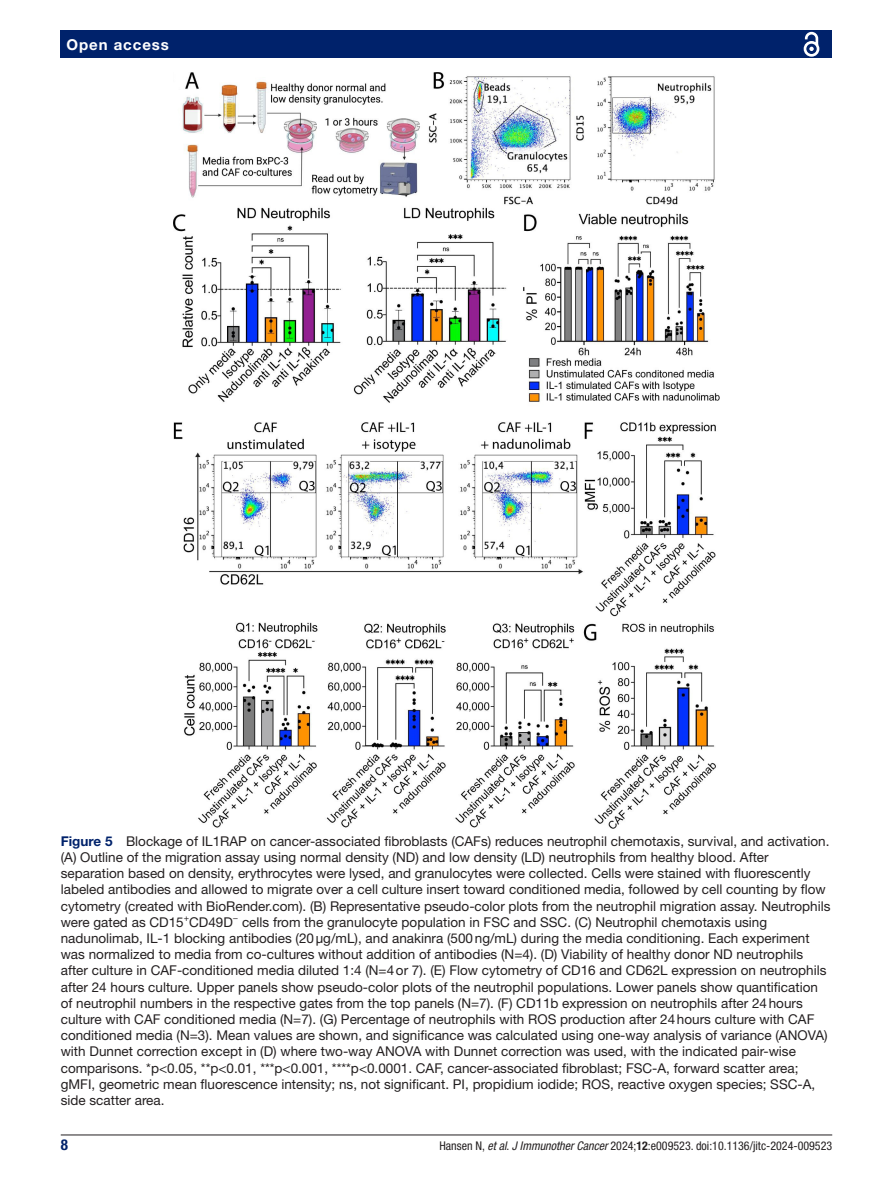
<style>
.page{position:relative;width:893px;height:1191px;background:#fff}
.page>*{position:absolute;margin:0;border:0;box-sizing:border-box;transform-origin:0 0}
.t1{font:700 15px "Helvetica Neue LT Std";letter-spacing:.065em;color:#fff}
.t2{font:700 condensed 15px "Helvetica Neue LT Std";color:#00226b}
.t3{font:13.5px/16.2px "Helvetica Neue LT Std";color:#231f20}
.t4{font:condensed 12px "Helvetica Neue LT Std";color:#231f20}
.t5{font:9px "Helvetica Neue LT Std";color:#231f20}
.s1{font-weight:700;color:#00226b}
.s2{font-style:italic}
.s3{font-weight:700}
</style>
<div class="page">
<hr style="left:61px;top:1134px;width:771px;height:1px;background:#231f20">
<div style="left:61px;top:31px;width:771px;height:27px;background:#00226b"></div>
<svg style="left:803px;top:31px;width:17px;height:26px"></svg>
<img style="left:174px;top:73px;width:545px;height:755px">
<p class="t1" style="left:66px;top:35px;width:104px">Open access</p>
<p class="t3" style="left:61px;top:832px;width:771px"><span class="s1">Figure 5</span> Blockage of IL1RAP on cancer-associated fibroblasts (CAFs) reduces neutrophil chemotaxis, survival, and activation. (A) Outline of the migration assay using normal density (ND) and low density (LD) neutrophils from healthy blood. After separation based on density, erythrocytes were lysed, and granulocytes were collected. Cells were stained with fluorescently labeled antibodies and allowed to migrate over a cell culture insert toward conditioned media, followed by cell counting by flow cytometry (created with BioRender.com). (B) Representative pseudo-color plots from the neutrophil migration assay. Neutrophils were gated as CD15 CD49D</p>
<p class="t5" style="left:184px;top:912px;width:7px">+</p>
<p class="t5" style="left:233px;top:912px;width:7px">−</p>
<p class="t3" style="left:61px;top:913px;width:768px;text-indent:181px">cells from the granulocyte population in FSC and SSC. (C) Neutrophil chemotaxis using nadunolimab, IL-1 blocking antibodies (20µg/mL), and anakinra (500ng/mL) during the media conditioning. Each experiment was normalized to media from co-cultures without addition of antibodies (N=4). (D) Viability of healthy donor ND neutrophils after culture in CAF-conditioned media diluted 1:4 (N=4or 7). (E) Flow cytometry of CD16 and CD62L expression on neutrophils after 24 hours culture. Upper panels show pseudo-color plots of the neutrophil populations. Lower panels show quantification of neutrophil numbers in the respective gates from the top panels (N=7). (F) CD11b expression on neutrophils after 24hours culture with CAF conditioned media (N=7). (G) Percentage of neutrophils with ROS production after 24hours culture with CAF conditioned media (N=3). Mean values are shown, and significance was calculated using one-way analysis of variance (ANOVA) with Dunnet correction except in (D) where two-way ANOVA with Dunnet correction was used, with the indicated pair-wise comparisons. *p&lt;0.05, **p&lt;0.01, ***p&lt;0.001, ****p&lt;0.0001. CAF, cancer-associated fibroblast; FSC-A, forward scatter area; gMFI, geometric mean fluorescence intensity; ns, not significant. PI, propidium iodide; ROS, reactive oxygen species; SSC-A, side scatter area.</p>
<p class="t2" style="left:61px;top:1135px;width:9px">8</p>
<p class="t4" style="left:440px;top:1138px;width:394px">Hansen N, <span class="s2">et al</span>. <span class="s2">J Immunother Cancer</span> 2024;<span class="s3">12</span>:e009523. doi:10.1136/jitc-2024-009523</p>
</div>
